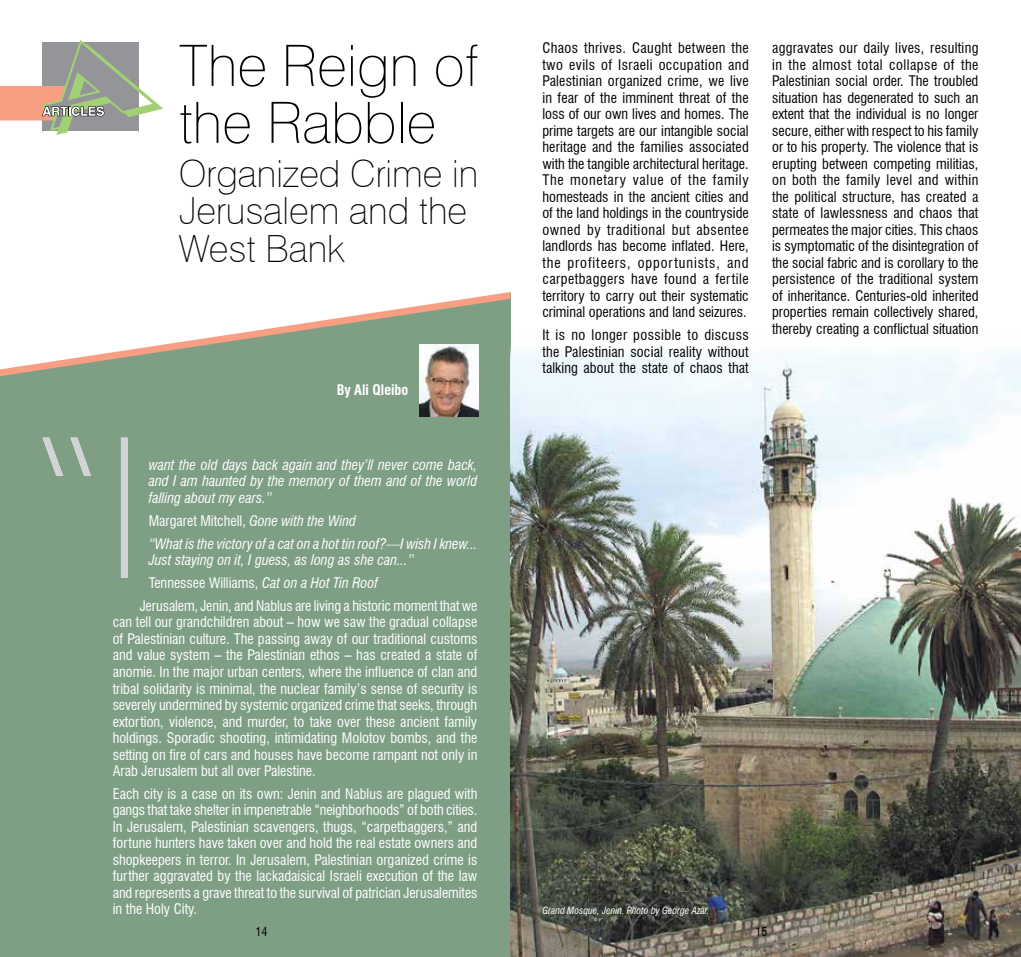
<style>
.page{position:relative;width:1021px;height:957px;background:#fff}
.page>*{position:absolute;margin:0;border:0;box-sizing:border-box;transform-origin:0 0}
.t1{font:100 57px/57px "Swiss 721 BT";color:#000}
.t2{font:100 37.5px/37.5px "Swiss 721 BT";color:#000}
.t3{font:condensed 14.25px/16.5px "Swiss 721 BT";color:#000;text-align:justify}
.t4{font:condensed 14.25px/16.5px "Swiss 721 BT";letter-spacing:-.005em;color:#fff;text-align:justify}
.t5{font:italic condensed 14.25px/16.5px "Swiss 721 BT";color:#fff;text-align:justify}
.t6{font:700 condensed 14.25px "Swiss 721 BT";color:#fff}
.t7{font:condensed 12px "Swiss 721 BT";color:#000}
.t8{font:italic condensed 9.75px "Swiss 721 BT";color:#fff}
.s1{font-style:normal}
.s2{font-style:italic}
</style>
<div class="page">
<div style="left:0;top:292px;width:510px;height:665px;background:#7f9f85"></div>
<svg style="left:0;top:292px;width:510px;height:84px"></svg>
<img style="left:419px;top:344px;width:59px;height:72px">
<svg style="left:0;top:40px;width:163px;height:95px"></svg>
<img style="left:510px;top:331px;width:510px;height:626px">
<svg style="left:43px;top:437px;width:85px;height:141px"></svg>
<h1 class="t1" style="left:179px;top:37px;width:301px">The Reign of the Rabble</h1>
<h2 class="t2" style="left:179px;top:154px;width:301px">Organized Crime in<br>Jerusalem and the<br>West Bank</h2>
<p class="t6" style="left:336px;top:381px;width:73px">By Ali Qleibo</p>
<p class="t5" style="left:149px;top:456px;width:330px">want the old days back again and they’ll never come back, and I am haunted by the memory of them and of the world falling about my ears.”</p>
<p class="t5" style="left:149px;top:509px;width:330px;line-height:22.8px"><span class="s1">Margaret Mitchell,</span> Gone with the Wind<br>“What is the victory of a cat on a hot tin roof?—I wish I knew...</p>
<p class="t5" style="left:149px;top:552px;width:267px">Just staying on it, I guess, as long as she can...”</p>
<p class="t4" style="left:149px;top:574px;width:231px">Tennessee Williams, <span class="s2">Cat on a Hot Tin Roof</span></p>
<p class="t4" style="left:140px;top:597px;width:339px">Jerusalem, Jenin, and Nablus are living a historic moment that we</p>
<p class="t4" style="left:113px;top:614px;width:366px">can tell our grandchildren about – how we saw the gradual collapse of Palestinian culture. The passing away of our traditional customs and value system – the Palestinian ethos – has created a state of anomie. In the major urban centers, where the influence of clan and tribal solidarity is minimal, the nuclear family’s sense of security is severely undermined by systemic organized crime that seeks, through extortion, violence, and murder, to take over these ancient family holdings. Sporadic shooting, intimidating Molotov bombs, and the setting on fire of cars and houses have become rampant not only in Arab Jerusalem but all over Palestine.</p>
<p class="t4" style="left:113px;top:785px;width:366px">Each city is a case on its own: Jenin and Nablus are plagued with gangs that take shelter in impenetrable “neighborhoods” of both cities.<br>In Jerusalem, Palestinian scavengers, thugs, “carpetbaggers,” and fortune hunters have taken over and hold the real estate owners and shopkeepers in terror. In Jerusalem, Palestinian organized crime is further aggravated by the lackadaisical Israeli execution of the law and represents a grave threat to the survival of patrician Jerusalemites in the Holy City.</p>
<p class="t3" style="left:542px;top:40px;width:208px">Chaos thrives. Caught between the two evils of Israeli occupation and Palestinian organized crime, we live in fear of the imminent threat of the loss of our own lives and homes. The prime targets are our intangible social heritage and the families associated with the tangible architectural heritage.<br>The monetary value of the family homesteads in the ancient cities and of the land holdings in the countryside owned by traditional but absentee landlords has become inflated. Here, the profiteers, opportunists, and carpetbaggers have found a fertile territory to carry out their systematic criminal operations and land seizures.</p>
<p class="t3" style="left:542px;top:327px;width:208px">It is no longer possible to discuss the Palestinian social reality without talking about the state of chaos that</p>
<p class="t3" style="left:772px;top:40px;width:208px">aggravates our daily lives, resulting in the almost total collapse of the Palestinian social order. The troubled situation has degenerated to such an extent that the individual is no longer secure, either with respect to his family or to his property. The violence that is erupting between competing militias, on both the family level and within the political structure, has created a state of lawlessness and chaos that permeates the major cities. This chaos is symptomatic of the disintegration of the social fabric and is corollary to the persistence of the traditional system of inheritance. Centuries-old inherited properties remain collectively shared, thereby creating a conflictual situation</p>
<p class="t8" style="left:542px;top:905px;width:168px">Grand Mosque, Jenin. Photo by George Azar.</p>
<p class="t7" style="left:256px;top:925px;width:13px">14</p>
<p class="t7" style="left:755px;top:925px;width:13px">15</p>
</div>
